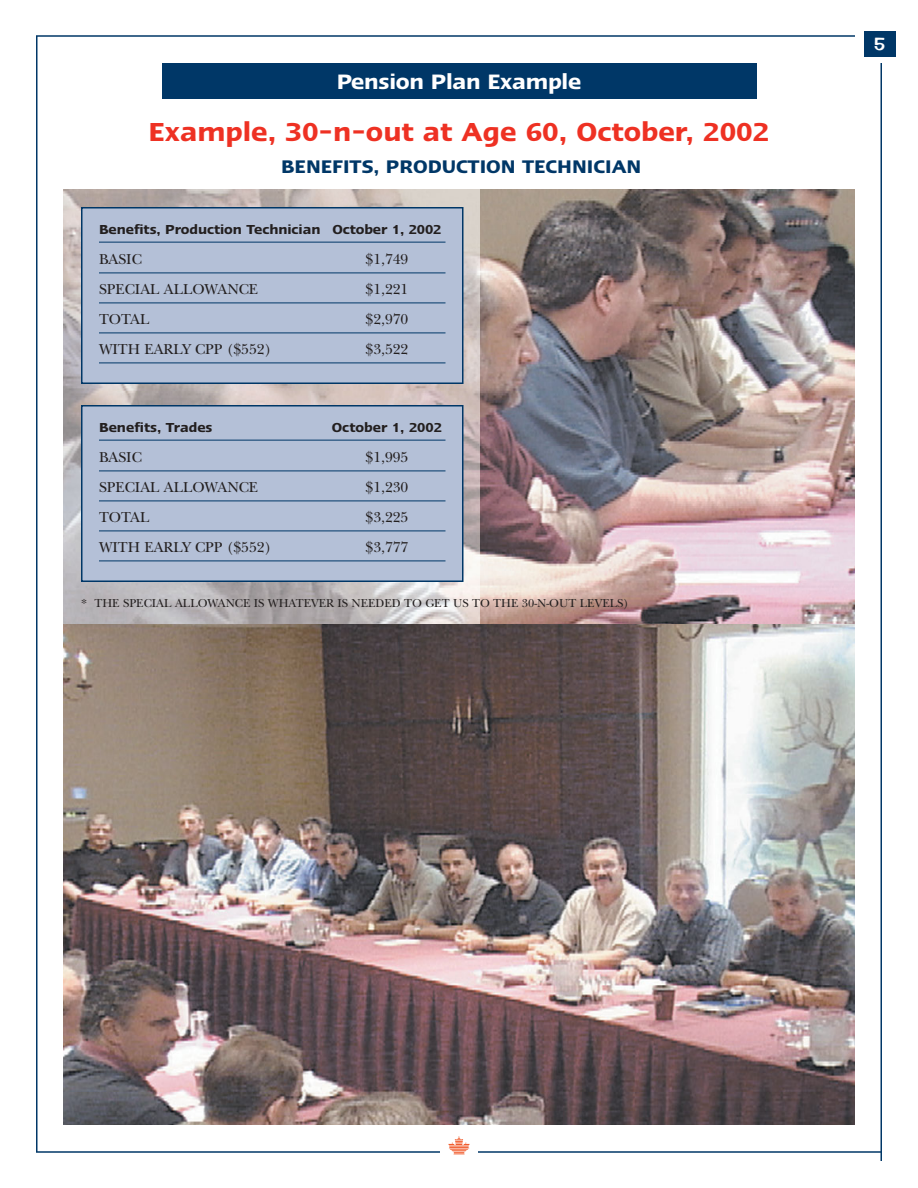
<style>
.page{position:relative;width:918px;height:1188px;background:#fff}
.page>*{position:absolute;margin:0;border:0;box-sizing:border-box;transform-origin:0 0}
.t1{font:600 30px "Linotype Ergo";color:#ee3123}
.t2{font:600 24px "Linotype Ergo";letter-spacing:-.01em;color:#fff}
.t3{font:600 21px "Linotype Ergo";color:#003767}
.t4{font:18px "Impress BT";color:#fff}
.t5{font:15px "New Baskerville";color:#231f1f}
.t6{font:600 15px "Linotype Ergo";letter-spacing:-.005em;color:#231f1f}
.t7{font:12px "New Baskerville";color:#231f1f}
</style>
<div class="page">
<img style="left:480px;top:189px;width:375px;height:435px">
<svg style="left:63px;top:189px;width:417px;height:435px"></svg>
<hr style="left:36px;top:1151px;width:846px;height:2px;background:#003767">
<hr style="left:36px;top:36px;width:2px;height:1116px;background:#003767">
<hr style="left:880px;top:63px;width:2px;height:1098px;background:#003767">
<hr style="left:36px;top:35px;width:819px;height:2px;background:#003767">
<div style="left:864px;top:32px;width:32px;height:25px;background:#003767"></div>
<div style="left:162px;top:63px;width:594px;height:36px;background:#003767"></div>
<div style="left:82px;top:208px;width:381px;height:175px;background:#b4c0d7"></div>
<div style="left:81px;top:207px;width:383px;height:177px;border:2px solid #003767"></div>
<hr style="left:99px;top:242px;width:347px;height:1px;background:#003767">
<hr style="left:99px;top:273px;width:347px;height:1px;background:#003767">
<hr style="left:99px;top:303px;width:347px;height:1px;background:#003767">
<hr style="left:99px;top:333px;width:347px;height:1px;background:#003767">
<hr style="left:99px;top:363px;width:347px;height:1px;background:#003767">
<div style="left:82px;top:406px;width:381px;height:175px;background:#b4c0d7"></div>
<div style="left:81px;top:405px;width:383px;height:177px;border:2px solid #003767"></div>
<hr style="left:99px;top:440px;width:347px;height:1px;background:#003767">
<hr style="left:99px;top:471px;width:347px;height:1px;background:#003767">
<hr style="left:99px;top:501px;width:347px;height:1px;background:#003767">
<hr style="left:99px;top:531px;width:347px;height:1px;background:#003767">
<hr style="left:99px;top:561px;width:347px;height:1px;background:#003767">
<div style="left:440px;top:1132px;width:38px;height:27px;background:#fff"></div>
<svg style="left:448px;top:1136px;width:22px;height:18px"></svg>
<img style="left:63px;top:624px;width:792px;height:501px">
<h2 class="t2" style="left:337px;top:72px;width:246px">Pension Plan Example</h2>
<h1 class="t1" style="left:149px;top:120px;width:622px">Example, 30-n-out at Age 60, October, 2002</h1>
<h3 class="t3" style="left:281px;top:158px;width:362px">BENEFITS, PRODUCTION TECHNICIAN</h3>
<p class="t6" style="left:99px;top:223px;width:344px">Benefits, Production Technician October 1, 2002</p>
<p class="t5" style="left:99px;top:254px;width:44px">BASIC</p>
<p class="t5" style="left:366px;top:254px;width:44px">$1,749</p>
<p class="t5" style="left:99px;top:284px;width:161px">SPECIAL ALLOWANCE</p>
<p class="t5" style="left:366px;top:284px;width:44px">$1,221</p>
<p class="t5" style="left:99px;top:314px;width:52px">TOTAL</p>
<p class="t5" style="left:366px;top:314px;width:44px">$2,970</p>
<p class="t5" style="left:99px;top:344px;width:174px">WITH EARLY CPP ($552)</p>
<p class="t5" style="left:366px;top:344px;width:44px">$3,522</p>
<p class="t6" style="left:99px;top:421px;width:115px">Benefits, Trades</p>
<p class="t6" style="left:332px;top:421px;width:112px">October 1, 2002</p>
<p class="t5" style="left:99px;top:452px;width:44px">BASIC</p>
<p class="t5" style="left:366px;top:452px;width:44px">$1,995</p>
<p class="t5" style="left:99px;top:482px;width:161px">SPECIAL ALLOWANCE</p>
<p class="t5" style="left:366px;top:482px;width:44px">$1,230</p>
<p class="t5" style="left:99px;top:512px;width:52px">TOTAL</p>
<p class="t5" style="left:366px;top:512px;width:44px">$3,225</p>
<p class="t5" style="left:99px;top:542px;width:174px">WITH EARLY CPP ($552)</p>
<p class="t5" style="left:366px;top:542px;width:44px">$3,777</p>
<p class="t7" style="left:81px;top:598px;width:549px">* THE SPECIAL ALLOWANCE IS WHATEVER IS NEEDED TO GET US TO THE 30-N-OUT LEVELS)</p>
<p class="t4" style="left:874px;top:38px;width:12px">5</p>
</div>
